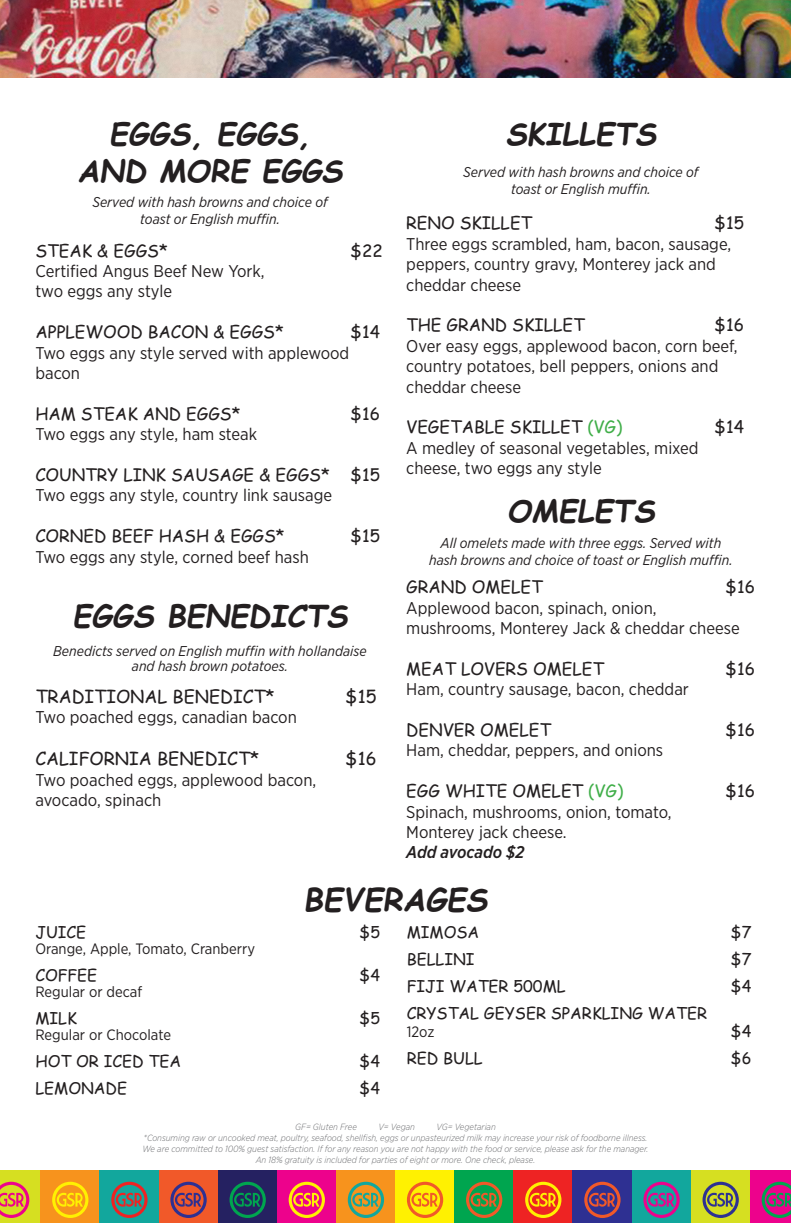
<style>
.page{position:relative;width:791px;height:1223px;background:#fff}
.page>*{position:absolute;margin:0;border:0;box-sizing:border-box;transform-origin:0 0}
.t1{font:700 31px "Comic Sans MS";color:#231f20}
.t2{font:700 30.3px "Comic Sans MS";color:#231f20}
.t3{font:17.8px "Comic Sans MS";color:#231f20}
.t4{font:17.1px/20.5px "Gotham Narrow";color:#231f20}
.t5{font:17px/20.4px "Gotham Narrow";color:#231f20}
.t6{font:17px "Comic Sans MS";color:#231f20}
.t7{font:16px "Comic Sans MS";color:#231f20}
.t8{font:15px "Gotham Narrow";color:#231f20}
.t9{font:italic 14.2px "Gotham Narrow";color:#231f20}
.t10{font:italic 300 9px "Gotham Narrow";color:#6c6d70}
.s1{font-family:"Comic Sans MS"}
.s2{color:#40ae49}
.s3{font-weight:500;font-style:italic}
</style>
<div class="page">
<img style="left:0;top:0;width:791px;height:78px">
<div style="left:0;top:1170px;width:41px;height:53px;background:#d6df21"></div>
<div style="left:41px;top:1170px;width:59px;height:53px;background:#f7931d"></div>
<div style="left:100px;top:1170px;width:59px;height:53px;background:#12a79d"></div>
<div style="left:159px;top:1170px;width:59px;height:53px;background:#f15929"></div>
<div style="left:218px;top:1170px;width:59px;height:53px;background:#252161"></div>
<div style="left:277px;top:1170px;width:59px;height:53px;background:#ed028c"></div>
<div style="left:336px;top:1170px;width:59px;height:53px;background:#f7931d"></div>
<div style="left:395px;top:1170px;width:60px;height:53px;background:#fff101"></div>
<div style="left:455px;top:1170px;width:59px;height:53px;background:#00a54f"></div>
<div style="left:514px;top:1170px;width:59px;height:53px;background:#ee2323"></div>
<div style="left:573px;top:1170px;width:59px;height:53px;background:#2e3092"></div>
<div style="left:632px;top:1170px;width:59px;height:53px;background:#12a79d"></div>
<div style="left:691px;top:1170px;width:59px;height:53px;background:#d6df21"></div>
<div style="left:750px;top:1170px;width:41px;height:53px;background:#ed028c"></div>
<svg style="left:52px;top:1182px;width:36px;height:36px"></svg>
<svg style="left:111px;top:1182px;width:37px;height:36px"></svg>
<svg style="left:170px;top:1182px;width:37px;height:36px"></svg>
<svg style="left:229px;top:1182px;width:37px;height:36px"></svg>
<svg style="left:289px;top:1182px;width:36px;height:36px"></svg>
<svg style="left:348px;top:1182px;width:36px;height:36px"></svg>
<svg style="left:407px;top:1182px;width:36px;height:36px"></svg>
<svg style="left:466px;top:1182px;width:36px;height:36px"></svg>
<svg style="left:525px;top:1182px;width:36px;height:36px"></svg>
<svg style="left:584px;top:1182px;width:36px;height:36px"></svg>
<svg style="left:643px;top:1182px;width:37px;height:36px"></svg>
<svg style="left:702px;top:1182px;width:37px;height:36px"></svg>
<svg style="left:0;top:1182px;width:29px;height:36px"></svg>
<svg style="left:761px;top:1182px;width:30px;height:36px"></svg>
<p class="t2" style="left:109px;top:112px;width:209px">EGGS, EGGS,</p>
<p class="t2" style="left:77px;top:148px;width:273px">AND MORE EGGS</p>
<p class="t9" style="left:92px;top:194px;width:237px">Served with hash browns and choice of</p>
<p class="t9" style="left:140px;top:211px;width:141px">toast or English muffin.</p>
<p class="t6" style="left:35px;top:238px;width:134px">STEAK &amp; EGGS*</p>
<p class="t6" style="left:350px;top:238px;width:34px">$22</p>
<p class="t5" style="left:35px;top:260px;width:231px">Certified Angus Beef New York,</p>
<p class="t5" style="left:35px;top:281px;width:138px">two eggs any style</p>
<p class="t6" style="left:35px;top:319px;width:250px">APPLEWOOD BACON &amp; EGGS*</p>
<p class="t6" style="left:350px;top:319px;width:31px">$14</p>
<p class="t5" style="left:35px;top:342px;width:315px">Two eggs any style served with applewood bacon</p>
<p class="t6" style="left:35px;top:401px;width:207px">HAM STEAK AND EGGS*</p>
<p class="t6" style="left:350px;top:401px;width:31px">$16</p>
<p class="t5" style="left:35px;top:424px;width:223px">Two eggs any style, ham steak</p>
<p class="t6" style="left:35px;top:462px;width:346px">COUNTRY LINK SAUSAGE &amp; EGGS* $15</p>
<p class="t5" style="left:35px;top:485px;width:298px">Two eggs any style, country link sausage</p>
<p class="t6" style="left:35px;top:523px;width:251px">CORNED BEEF HASH &amp; EGGS*</p>
<p class="t6" style="left:350px;top:523px;width:31px">$15</p>
<p class="t5" style="left:35px;top:546px;width:275px">Two eggs any style, corned beef hash</p>
<p class="t2" style="left:73px;top:593px;width:282px">EGGS BENEDICTS</p>
<p class="t9" style="left:53px;top:642px;width:315px">Benedicts served on English muffin with hollandaise</p>
<p class="t9" style="left:132px;top:657px;width:158px">and hash brown potatoes.</p>
<p class="t3" style="left:35px;top:683px;width:241px">TRADITIONAL BENEDICT*</p>
<p class="t3" style="left:345px;top:683px;width:33px">$15</p>
<p class="t4" style="left:35px;top:706px;width:263px">Two poached eggs, canadian bacon</p>
<p class="t3" style="left:35px;top:745px;width:226px">CALIFORNIA BENEDICT*</p>
<p class="t3" style="left:345px;top:745px;width:33px">$16</p>
<p class="t4" style="left:35px;top:769px;width:282px">Two poached eggs, applewood bacon, avocado, spinach</p>
<p class="t2" style="left:506px;top:112px;width:158px">SKILLETS</p>
<p class="t9" style="left:463px;top:163px;width:237px">Served with hash browns and choice of</p>
<p class="t9" style="left:511px;top:180px;width:141px">toast or English muffin.</p>
<p class="t6" style="left:406px;top:211px;width:127px">RENO SKILLET</p>
<p class="t5" style="left:406px;top:213px;width:339px;text-indent:308px"><span class="s1">$15<br></span>Three eggs scrambled, ham, bacon, sausage, peppers, country gravy, Monterey jack and cheddar cheese</p>
<p class="t6" style="left:406px;top:313px;width:180px">THE GRAND SKILLET</p>
<p class="t5" style="left:406px;top:315px;width:339px;text-indent:308px"><span class="s1">$16<br></span>Over easy eggs, applewood bacon, corn beef, country potatoes, bell peppers, onions and cheddar cheese</p>
<p class="t6" style="left:406px;top:415px;width:218px">VEGETABLE SKILLET <span class="s2">(VG)</span></p>
<p class="t6" style="left:714px;top:415px;width:31px">$14</p>
<p class="t5" style="left:406px;top:437px;width:294px">A medley of seasonal vegetables, mixed cheese, two eggs any style</p>
<p class="t2" style="left:507px;top:489px;width:155px">OMELETS</p>
<p class="t9" style="left:440px;top:534px;width:282px">All omelets made with three eggs. Served with</p>
<p class="t9" style="left:429px;top:551px;width:305px">hash browns and choice of toast or English muffin.</p>
<p class="t6" style="left:406px;top:574px;width:138px">GRAND OMELET</p>
<p class="t6" style="left:725px;top:574px;width:31px">$16</p>
<p class="t5" style="left:406px;top:597px;width:252px">Applewood bacon, spinach, onion,</p>
<p class="t5" style="left:406px;top:617px;width:335px">mushrooms, Monterey Jack &amp; cheddar cheese</p>
<p class="t6" style="left:406px;top:656px;width:199px">MEAT LOVERS OMELET</p>
<p class="t6" style="left:725px;top:656px;width:31px">$16</p>
<p class="t5" style="left:406px;top:679px;width:284px">Ham, country sausage, bacon, cheddar</p>
<p class="t6" style="left:406px;top:717px;width:146px">DENVER OMELET</p>
<p class="t6" style="left:725px;top:717px;width:31px">$16</p>
<p class="t5" style="left:406px;top:740px;width:258px">Ham, cheddar, peppers, and onions</p>
<p class="t6" style="left:406px;top:778px;width:218px">EGG WHITE OMELET <span class="s2">(VG)</span></p>
<p class="t6" style="left:725px;top:778px;width:31px">$16</p>
<p class="t5" style="left:406px;top:801px;width:267px">Spinach, mushrooms, onion, tomato,</p>
<p class="t5" style="left:406px;top:821px;width:162px">Monterey jack cheese.<br><span class="s3">Add avocado $2</span></p>
<p class="t1" style="left:304px;top:876px;width:191px">BEVERAGES</p>
<p class="t7" style="left:35px;top:920px;width:52px">JUICE</p>
<p class="t7" style="left:359px;top:920px;width:22px">$5</p>
<p class="t8" style="left:35px;top:939px;width:221px">Orange, Apple, Tomato, Cranberry</p>
<p class="t7" style="left:35px;top:963px;width:63px">COFFEE</p>
<p class="t7" style="left:359px;top:963px;width:22px">$4</p>
<p class="t8" style="left:35px;top:982px;width:108px">Regular or decaf</p>
<p class="t7" style="left:35px;top:1006px;width:43px">MILK</p>
<p class="t7" style="left:359px;top:1006px;width:22px">$5</p>
<p class="t8" style="left:35px;top:1025px;width:137px">Regular or Chocolate</p>
<p class="t7" style="left:35px;top:1049px;width:147px">HOT OR ICED TEA</p>
<p class="t7" style="left:359px;top:1049px;width:22px">$4</p>
<p class="t7" style="left:35px;top:1076px;width:93px">LEMONADE</p>
<p class="t7" style="left:359px;top:1076px;width:22px">$4</p>
<p class="t7" style="left:407px;top:920px;width:74px">MIMOSA</p>
<p class="t7" style="left:731px;top:920px;width:22px">$7</p>
<p class="t7" style="left:407px;top:947px;width:69px">BELLINI</p>
<p class="t7" style="left:731px;top:947px;width:22px">$7</p>
<p class="t7" style="left:407px;top:974px;width:160px">FIJI WATER 500ML</p>
<p class="t7" style="left:731px;top:974px;width:22px">$4</p>
<p class="t7" style="left:407px;top:1001px;width:302px">CRYSTAL GEYSER SPARKLING WATER</p>
<p class="t8" style="left:407px;top:1022px;width:29px">12oz</p>
<p class="t7" style="left:731px;top:1019px;width:22px">$4</p>
<p class="t7" style="left:407px;top:1046px;width:77px">RED BULL</p>
<p class="t7" style="left:731px;top:1046px;width:22px">$6</p>
<p class="t10" style="left:295px;top:1121px;width:63px">GF= Gluten Free</p>
<p class="t10" style="left:378px;top:1121px;width:38px">V= Vegan</p>
<p class="t10" style="left:436px;top:1121px;width:61px">VG= Vegetarian</p>
<p class="t10" style="left:144px;top:1132px;width:505px">*Consuming raw or uncooked meat, poultry, seafood, shellfish, eggs or unpasteurized milk may increase your risk of foodborne illness.</p>
<p class="t10" style="left:142px;top:1143px;width:507px">We are committed to 100% guest satisfaction. If for any reason you are not happy with the food or service, please ask for the manager.</p>
<p class="t10" style="left:256px;top:1154px;width:281px">An 18% gratuity is included for parties of eight or more. One check, please.</p>
</div>
